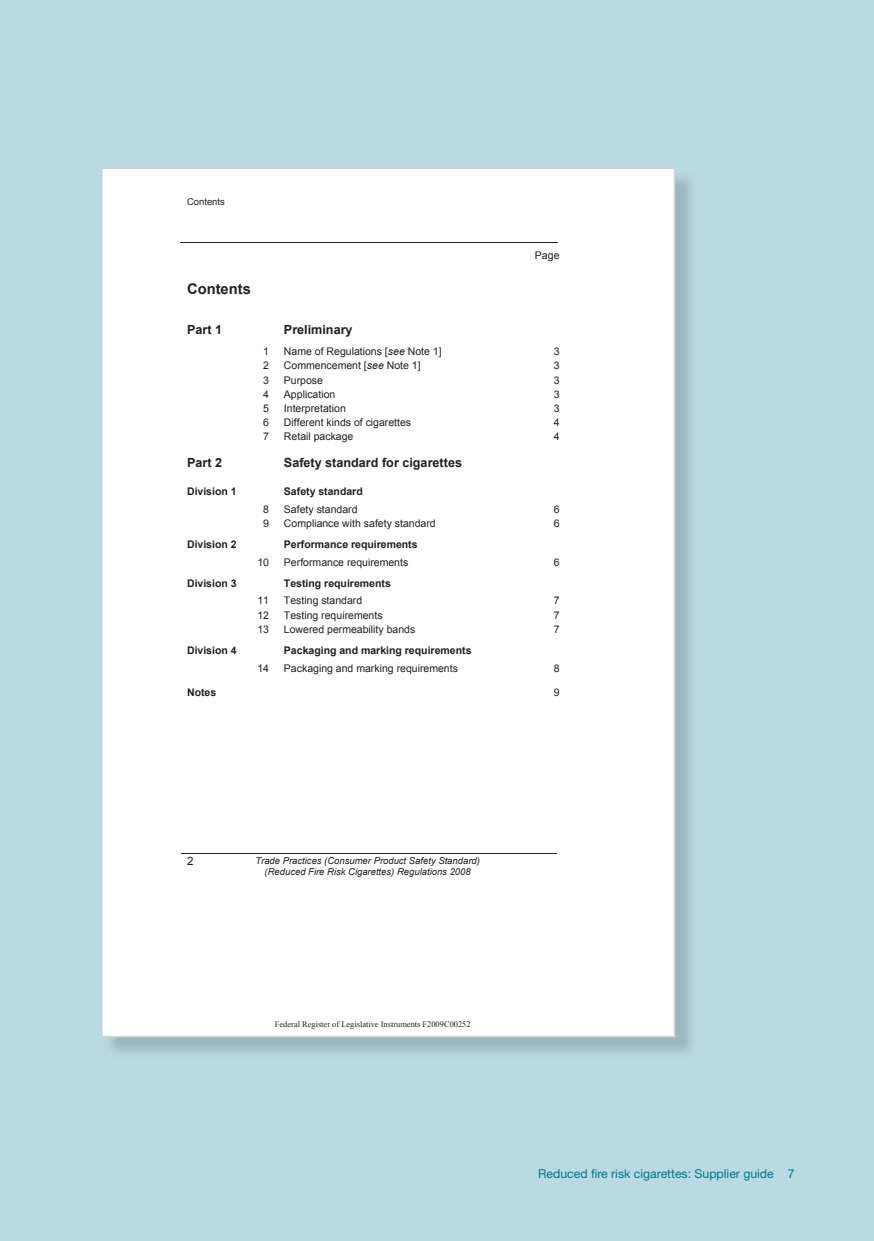
<style>
.page{position:relative;width:874px;height:1241px;background:#fff}
.page>*{position:absolute;margin:0;border:0;box-sizing:border-box;transform-origin:0 0}
.t1{font:700 14.7px "Arial";color:#231f20}
.t2{font:700 12.6px "Arial";color:#231f20}
.t3{font:12.25px "Helvetica Neue LT Std";color:#00788b}
.t4{font:11.55px "Arial";color:#231f20}
.t5{font:10.5px "Arial";color:#231f20}
.t6{font:700 10.5px "Arial";color:#231f20}
.t7{font:italic 9.45px/10.8px "Arial";color:#231f20;text-align:center}
.t8{font:9.45px "Arial";color:#231f20}
.t9{font:8.4px "Times New Roman";color:#231f20}
.s1{font-style:italic}
</style>
<div class="page">
<div style="left:0;top:0;width:873px;height:1240px;background:#bad9e2"></div>
<div style="left:101px;top:167px;width:574px;height:870px;background:#fff"></div>
<p class="t8" style="left:187px;top:196px;width:39px">Contents</p>
<p class="t5" style="left:534px;top:249px;width:26px">Page</p>
<h1 class="t1" style="left:187px;top:281px;width:65px">Contents</h1>
<p class="t2" style="left:187px;top:323px;width:37px">Part 1</p>
<p class="t2" style="left:284px;top:323px;width:70px">Preliminary</p>
<p class="t5" style="left:263px;top:345px;width:7px">1</p>
<p class="t5" style="left:284px;top:345px;width:159px">Name of Regulations [<span class="s1">see</span> Note 1]</p>
<p class="t5" style="left:553px;top:345px;width:7px">3</p>
<p class="t5" style="left:263px;top:360px;width:7px">2</p>
<p class="t5" style="left:284px;top:360px;width:138px">Commencement [<span class="s1">see</span> Note 1]</p>
<p class="t5" style="left:553px;top:360px;width:7px">3</p>
<p class="t5" style="left:263px;top:374px;width:7px">3</p>
<p class="t5" style="left:284px;top:374px;width:41px">Purpose</p>
<p class="t5" style="left:553px;top:374px;width:7px">3</p>
<p class="t5" style="left:263px;top:388px;width:7px">4</p>
<p class="t5" style="left:284px;top:388px;width:53px">Application</p>
<p class="t5" style="left:553px;top:388px;width:7px">3</p>
<p class="t5" style="left:263px;top:402px;width:7px">5</p>
<p class="t5" style="left:284px;top:402px;width:63px">Interpretation</p>
<p class="t5" style="left:553px;top:402px;width:7px">3</p>
<p class="t5" style="left:263px;top:416px;width:7px">6</p>
<p class="t5" style="left:284px;top:416px;width:129px">Different kinds of cigarettes</p>
<p class="t5" style="left:553px;top:416px;width:7px">4</p>
<p class="t5" style="left:263px;top:430px;width:7px">7</p>
<p class="t5" style="left:284px;top:430px;width:71px">Retail package</p>
<p class="t5" style="left:553px;top:430px;width:7px">4</p>
<p class="t2" style="left:187px;top:455px;width:37px">Part 2</p>
<p class="t2" style="left:284px;top:455px;width:179px">Safety standard for cigarettes</p>
<p class="t6" style="left:187px;top:485px;width:51px">Division 1</p>
<p class="t6" style="left:284px;top:485px;width:80px">Safety standard</p>
<p class="t5" style="left:263px;top:503px;width:7px">8</p>
<p class="t5" style="left:284px;top:503px;width:75px">Safety standard</p>
<p class="t5" style="left:553px;top:503px;width:7px">6</p>
<p class="t5" style="left:263px;top:517px;width:7px">9</p>
<p class="t5" style="left:284px;top:517px;width:153px">Compliance with safety standard</p>
<p class="t5" style="left:553px;top:517px;width:7px">6</p>
<p class="t6" style="left:187px;top:539px;width:51px">Division 2</p>
<p class="t6" style="left:284px;top:539px;width:135px">Performance requirements</p>
<p class="t5" style="left:257px;top:556px;width:13px">10</p>
<p class="t5" style="left:284px;top:556px;width:126px">Performance requirements</p>
<p class="t5" style="left:553px;top:556px;width:7px">6</p>
<p class="t6" style="left:187px;top:577px;width:51px">Division 3</p>
<p class="t6" style="left:284px;top:577px;width:108px">Testing requirements</p>
<p class="t5" style="left:257px;top:595px;width:13px">11</p>
<p class="t5" style="left:284px;top:595px;width:80px">Testing standard</p>
<p class="t5" style="left:553px;top:595px;width:7px">7</p>
<p class="t5" style="left:257px;top:609px;width:13px">12</p>
<p class="t5" style="left:284px;top:609px;width:100px">Testing requirements</p>
<p class="t5" style="left:553px;top:609px;width:7px">7</p>
<p class="t5" style="left:257px;top:623px;width:13px">13</p>
<p class="t5" style="left:284px;top:623px;width:133px">Lowered permeability bands</p>
<p class="t5" style="left:553px;top:623px;width:7px">7</p>
<p class="t6" style="left:187px;top:645px;width:51px">Division 4</p>
<p class="t6" style="left:284px;top:645px;width:189px">Packaging and marking requirements</p>
<p class="t5" style="left:257px;top:662px;width:13px">14</p>
<p class="t5" style="left:284px;top:662px;width:175px">Packaging and marking requirements</p>
<p class="t5" style="left:553px;top:662px;width:7px">8</p>
<p class="t6" style="left:187px;top:687px;width:31px">Notes</p>
<p class="t5" style="left:553px;top:687px;width:7px">9</p>
<p class="t4" style="left:187px;top:854px;width:8px">2</p>
<p class="t7" style="left:255px;top:855px;width:226px">Trade Practices (Consumer Product Safety Standard) (Reduced Fire Risk Cigarettes) Regulations 2008</p>
<p class="t9" style="left:275px;top:1019px;width:197px">Federal Register of Legislative Instruments F2009C00252</p>
<p class="t3" style="left:538px;top:1169px;width:258px">Reduced fire risk cigarettes: Supplier guide 7</p>
</div>
